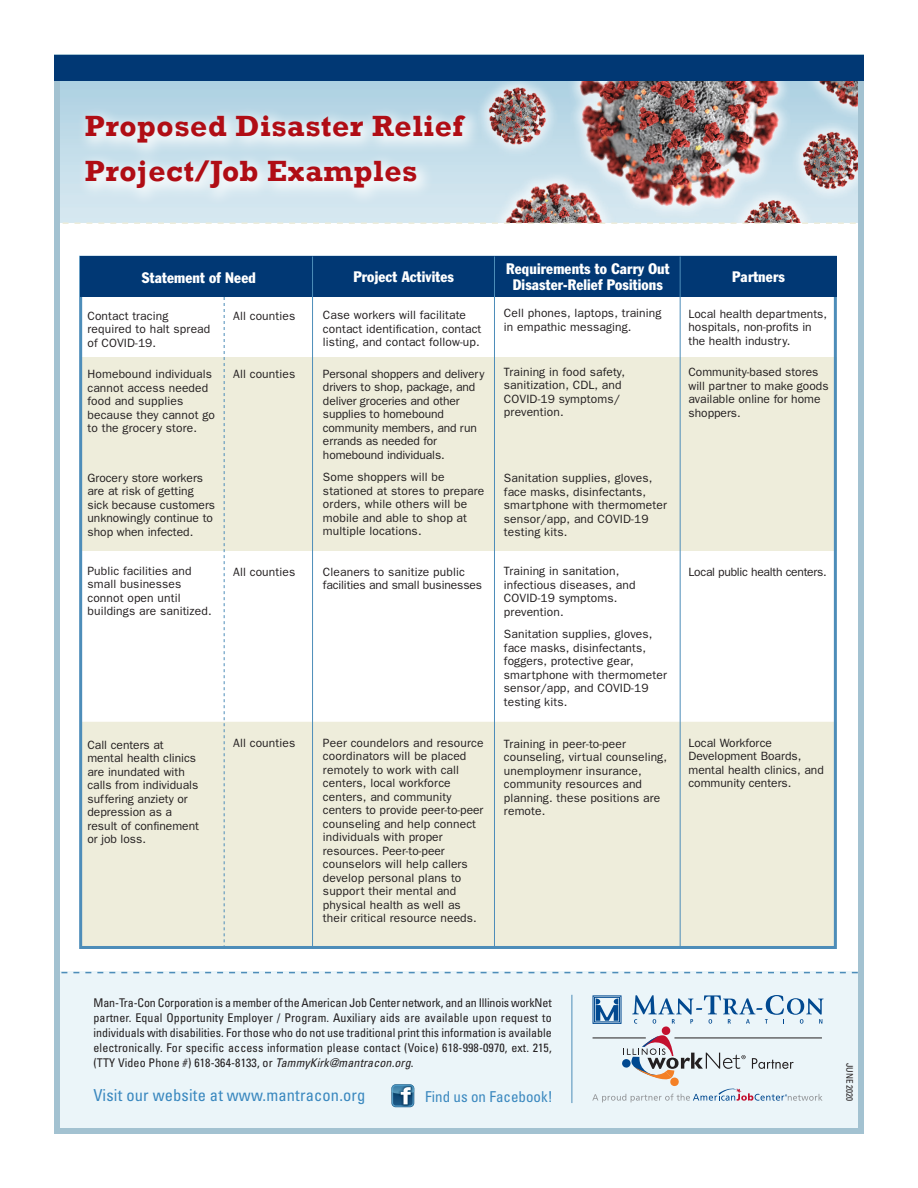
<style>
.page{position:relative;width:918px;height:1188px;background:#fff}
.page>*{position:absolute;margin:0;border:0;box-sizing:border-box;transform-origin:0 0}
.t1{font:700 30px "Rockwell";letter-spacing:.02em;color:#b00d15}
.t2{font:condensed 16.5px "Univers";letter-spacing:.01em;color:#3a88bf}
.t3{font:condensed 15px/16.5px "Franklin Gothic";letter-spacing:.01em;color:#fff;text-align:center}
.t4{font:condensed 15px "Univers";color:#3a88bf}
.t5{font:12px/13.5px "Franklin Gothic";letter-spacing:.01em;color:#231f20}
.t6{font:condensed 12px/15px "Univers";letter-spacing:.01em;color:#231f20;text-align:justify}
.t7{font:12px/13.5px "Franklin Gothic";letter-spacing:-.01em;color:#231f20}
.t8{font:12px "Franklin Gothic";letter-spacing:-.02em;color:#231f20}
.t9{font:condensed 9px "Univers";color:#231f20}
.s1{font-style:italic}
</style>
<div class="page">
<div style="left:55px;top:971px;width:807px;height:162px;background:#ebf5f9"></div>
<div style="left:82px;top:357px;width:755px;height:194px;background:#eeeddb"></div>
<div style="left:81px;top:722px;width:756px;height:227px;background:#eeeddb"></div>
<img style="left:61px;top:81px;width:796px;height:141px">
<div style="left:54px;top:54px;width:810px;height:1080px;border:6px solid #a3c2d1"></div>
<svg style="left:63px;top:222px;width:793px;height:2px"></svg>
<div style="left:54px;top:55px;width:810px;height:26px;background:#013874"></div>
<div style="left:77px;top:105px;width:407px;height:102px;background:#fff;opacity:.75"></div>
<svg style="left:61px;top:972px;width:797px;height:1px"></svg>
<svg style="left:592px;top:995px;width:232px;height:107px"></svg>
<img style="left:398px;top:1107px;width:13px;height:1px">
<svg style="left:391px;top:1084px;width:23px;height:23px"></svg>
<hr style="left:572px;top:995px;width:1px;height:108px;background:#4d8db9">
<svg style="left:224px;top:297px;width:1px;height:651px"></svg>
<div style="left:80px;top:256px;width:756px;height:41px;background:#013874"></div>
<hr style="left:312px;top:256px;width:1px;height:692px;background:#4d8db9">
<hr style="left:494px;top:256px;width:1px;height:692px;background:#4d8db9">
<hr style="left:680px;top:256px;width:1px;height:692px;background:#4d8db9">
<p class="t1" style="left:85px;top:108px;width:380px">Proposed Disaster Relief</p>
<p class="t1" style="left:85px;top:153px;width:334px">Project/Job Examples</p>
<p class="t3" style="left:142px;top:269px;width:116px">Statement of Need</p>
<p class="t5" style="left:87px;top:309px;width:124px">Contact tracing required to halt spread of COVID-19.</p>
<p class="t5" style="left:87px;top:367px;width:129px">Homebound individuals cannot access needed food and supplies because they cannot go to the grocery store.</p>
<p class="t5" style="left:87px;top:471px;width:117px">Grocery store workers are at risk of getting</p>
<p class="t5" style="left:87px;top:498px;width:129px">sick because customers unknowingly continue to shop when infected.</p>
<p class="t5" style="left:87px;top:564px;width:126px">Public facilities and small businesses connot open until buildings are sanitized.</p>
<p class="t5" style="left:233px;top:309px;width:64px">All counties</p>
<p class="t5" style="left:233px;top:367px;width:64px">All counties</p>
<p class="t5" style="left:233px;top:565px;width:64px">All counties</p>
<p class="t5" style="left:87px;top:738px;width:78px">Call centers at</p>
<p class="t5" style="left:87px;top:751px;width:110px">mental health clinics</p>
<p class="t5" style="left:87px;top:765px;width:99px">are inundated with</p>
<p class="t5" style="left:87px;top:778px;width:112px">calls from individuals suffering anziety or depression as a</p>
<p class="t5" style="left:87px;top:819px;width:113px">result of confinement</p>
<p class="t5" style="left:87px;top:832px;width:60px">or job loss.</p>
<p class="t5" style="left:233px;top:736px;width:64px">All counties</p>
<p class="t3" style="left:353px;top:268px;width:102px">Project Activites</p>
<p class="t5" style="left:323px;top:309px;width:160px">Case workers will facilitate contact identification, contact listing, and contact follow-up.</p>
<p class="t7" style="left:323px;top:367px;width:163px">Personal shoppers and delivery drivers to shop, package, and deliver groceries and other supplies to homebound community members, and run errands as needed for homebound individuals.</p>
<p class="t5" style="left:323px;top:471px;width:163px">Some shoppers will be stationed at stores to prepare orders, while others will be mobile and able to shop at multiple locations.</p>
<p class="t7" style="left:323px;top:565px;width:161px">Cleaners to sanitize public facilities and small businesses</p>
<p class="t5" style="left:323px;top:736px;width:162px">Peer coundelors and resource coordinators will be placed remotely to work with call centers, local workforce centers, and community centers to provide peer-to-peer counseling and help connect individuals with proper resources. Peer-to-peer counselors will help callers develop personal plans to support their mental and physical health as well as their critical resource needs.</p>
<p class="t3" style="left:506px;top:260px;width:165px">Requirements to Carry Out<br>Disaster-Relief Positions</p>
<p class="t5" style="left:504px;top:306px;width:159px">Cell phones, laptops, training in empathic messaging.</p>
<p class="t5" style="left:504px;top:365px;width:123px">Training in food safety, sanitization, CDL, and<br>COVID-19 symptoms/ prevention.</p>
<p class="t3" style="left:732px;top:268px;width:54px">Partners</p>
<p class="t5" style="left:688px;top:307px;width:140px">Local health departments, hospitals, non-profits in the health industry.</p>
<p class="t5" style="left:688px;top:366px;width:142px">Community-based stores will partner to make goods available online for home shoppers.</p>
<p class="t5" style="left:504px;top:471px;width:164px">Sanitation supplies, gloves, face masks, disinfectants, smartphone with thermometer sensor/app, and COVID-19 testing kits.</p>
<p class="t5" style="left:504px;top:564px;width:133px">Training in sanitation, infectious diseases, and<br>COVID-19 symptoms. prevention.</p>
<p class="t5" style="left:504px;top:627px;width:164px">Sanitation supplies, gloves, face masks, disinfectants, foggers, protective gear, smartphone with thermometer sensor/app, and COVID-19 testing kits.</p>
<p class="t5" style="left:504px;top:737px;width:165px">Training in peer-to-peer counseling, virtual counseling, unemploymenr insurance, community resources and planning. these positions are remote.</p>
<p class="t8" style="left:688px;top:565px;width:140px">Local public health centers.</p>
<p class="t5" style="left:688px;top:736px;width:137px">Local Workforce<br>Development Boards, mental health clinics, and community centers.</p>
<p class="t6" style="left:93px;top:995px;width:460px">Man-Tra-Con Corporation is a member of the American Job Center network, and an Illinois workNet partner. Equal Opportunity Employer / Program. Auxiliary aids are available upon request to individuals with disabilities. For those who do not use traditional print this information is available electronically. For specific access information please contact (Voice) 618-998-0970, ext. 215, (TTY Video Phone #) 618-364-8133, or <span class="s1">TammyKirk@mantracon.org</span>.</p>
<p class="t2" style="left:94px;top:1085px;width:273px">Visit our website at www.mantracon.org</p>
<p class="t4" style="left:425px;top:1087px;width:129px">Find us on Facebook!</p>
<p class="t9" style="left:855px;top:1063px;width:40px;rotate:90deg">JUNE 2020</p>
</div>
